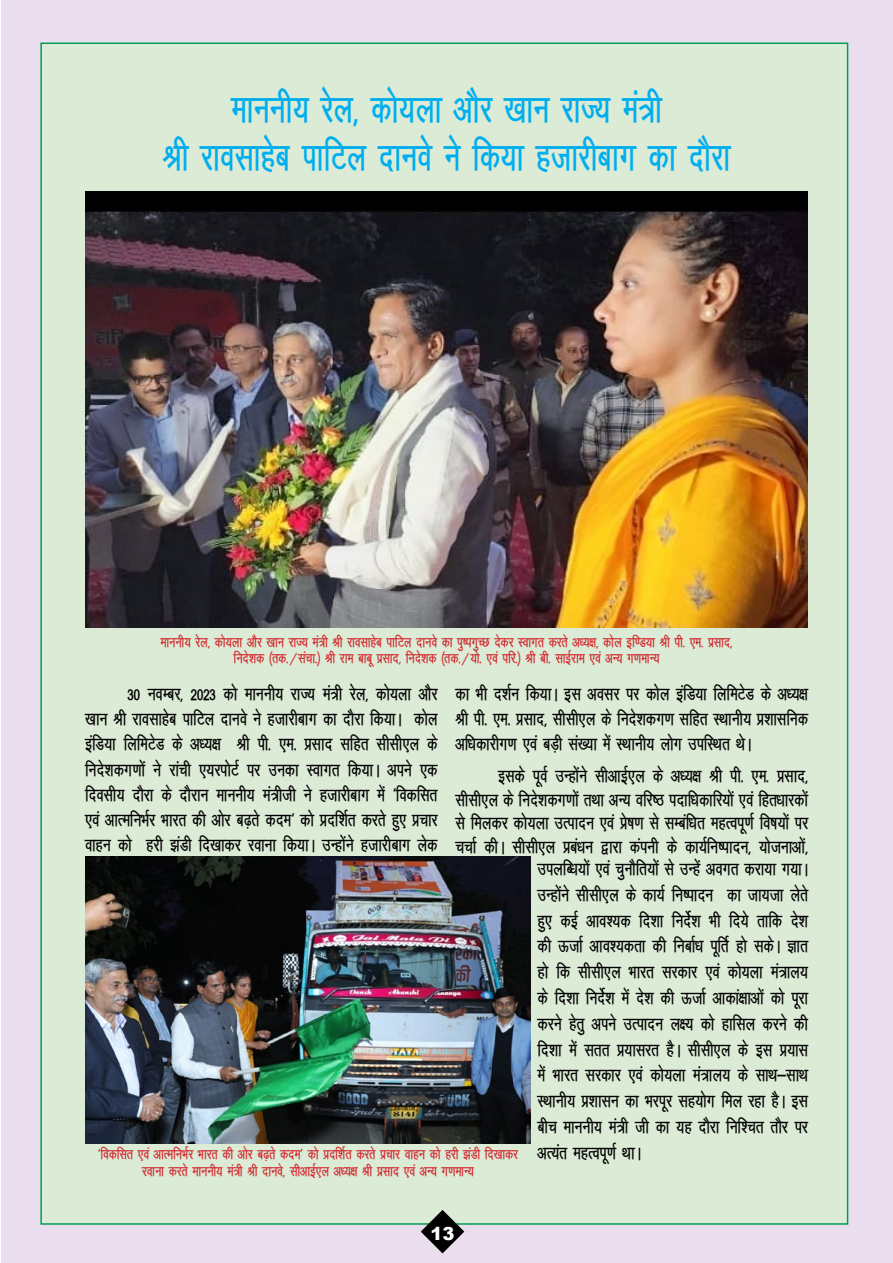
<style>
.page{position:relative;width:893px;height:1263px;background:#fff}
.page>*{position:absolute;margin:0;border:0;box-sizing:border-box;transform-origin:0 0}
.t1{font:700 45px/48px "Kruti Dev 016";color:#00aeef;text-align:center;scale:.85 1}
.t2{font:700 21px/25.8px "Kruti Dev 016";color:#000;text-align:justify;scale:.9 1}
.t3{font:900 18px "Arial";color:#fff}
.t4{font:700 16.5px/16.5px "Kruti Dev 016";color:#d2232a;text-align:center;scale:.9 1}
.s1{font-size:21px;color:#000}
</style>
<div class="page">
<div style="left:1px;top:0;width:891px;height:1263px;background:#eadded"></div>
<div style="left:40px;top:43px;width:808px;height:1182px;background:#dcebd6;border:2px solid #009f4f"></div>
<svg style="left:419px;top:1210px;width:47px;height:44px"></svg>
<img style="left:85px;top:191px;width:723px;height:436px">
<img style="left:85px;top:856px;width:446px;height:288px">
<h1 class="t1" style="left:163px;top:85px;width:669px">ekuuh; jsy] dks;yk vkSj [kku jkT; ea=h<br>Jh jkolkgsc ikfVy nkuos us fd;k gtkjhckx dk nkSjk</h1>
<p class="t4" style="left:161px;top:634px;width:637px">ekuuh; jsy] dks;yk vkSj [kku jkT; ea=h Jh jkolkgsc ikfVy nkuos dk iq"ixqPN nsdj Lokxr djrs v/;{k] dksy bf.M;k Jh ih- ,e- izlkn] funs'kd (rd-@lapk-) Jh jke ckcw izlkn] funs'kd (rd-@;ks- ,oa ifj-) Jh ch- lkbZjke ,oa vU; x.kekU;</p>
<p class="t2" style="left:85px;top:681px;width:393px;line-height:25.2px;text-indent:43px">30 uoEcj] 2023 dks ekuuh; jkT; ea=h jsy] dks;yk vkSj [kku Jh jkolkgsc ikfVy nkuos us gtkjhckx dk nkSjk fd;kA dksy bafM;k fyfeVsM ds v/;{k Jh ih- ,e- çlkn lfgr lhlh,y ds funs'kdx.kksa us jkaph ,;jiksVZ ij mudk Lokxr fd;kA vius ,d fnolh; nkSjk ds nkSjku ekuuh; ea=hth us gtkjhckx esa ^fodflr ,oa vkRefuHkZj Hkkjr dh vksj c&lt;+rs dne^ dks çnf'kZr djrs gq, çpkj okgu dks gjh &gt;aMh fn[kkdj jokuk fd;kA mUgksaus gtkjhckx ysd</p>
<p class="t2" style="left:455px;top:681px;width:393px;line-height:25.2px">dk Hkh n'kZu fd;kA bl volj ij dksy bafM;k fyfeVsM ds v/;{k Jh ih- ,e- çlkn] lhlh,y ds funs'kdx.k lfgr LFkkuh; ç'kklfud vf/kdkjhx.k ,oa cM+h la[;k esa LFkkuh; yksx mifLFkr FksA</p>
<p class="t2" style="left:455px;top:765px;width:393px;line-height:23.1px;text-align:right">blds iwoZ mUgksaus lhvkbZ,y ds v/;{k Jh ih- ,e- çlkn] lhlh,y ds funs'kdx.kksa rFkk vU; ofj"B inkf/kdkfj;ksa ,oa fgr/kkjdksa ls feydj dks;yk mRiknu ,oa çs"k.k ls lEcaf/kr egRoiw.kZ fo"k;ksa ij ppkZ dhA lhlh,y çca/ku }kjk daiuh ds dk;Zfu"iknu] ;kstukvksa] miyfC/k;ksa ,oa pqukSfr;ksa ls mUgsa voxr djk;k x;kA</p>
<p class="t2" style="left:537px;top:882px;width:302px">mUgksaus lhlh,y ds dk;Z fu"iknu dk tk;tk ysrs gq, dbZ vko';d fn'kk funsZ'k Hkh fn;s rkfd ns'k dh ÅtkZ vko';drk dh fuckZ/k iwfrZ gks ldsA Kkr gks fd lhlh,y Hkkjr ljdkj ,oa dks;yk ea=ky; ds fn'kk funsZ'k esa ns'k dh ÅtkZ vkdka{kkvksa dks iwjk djus gsrq vius mRiknu y{; dks gkfly djus dh fn'kk esa lrr ç;kljr gSA lhlh,y ds bl ç;kl esa Hkkjr ljdkj ,oa dks;yk ea=ky; ds lkFk&amp;lkFk LFkkuh; ç'kklu dk Hkjiwj lg;ksx fey jgk gSA bl chp ekuuh; ea=h th dk ;g nkSjk fuf'pr rkSj ij</p>
<p class="t4" style="left:142px;top:1146px;width:556px;text-align:left;text-indent:-44px">^fodflr ,oa vkRefuHkZj Hkkjr dh vksj c&lt;+rs dne* dks iznf'kZr djrs izpkj okgu dks gjh &gt;aMh fn[kkdj <span class="s1">vR;ar egRoiw.kZ FkkA </span>jokuk djrs ekuuh; ea=h Jh nkuos] lhvkbZ,y v/;{k Jh izlkn ,oa vU; x.kekU;</p>
<p class="t3" style="left:430px;top:1220px;width:26px">13</p>
</div>
